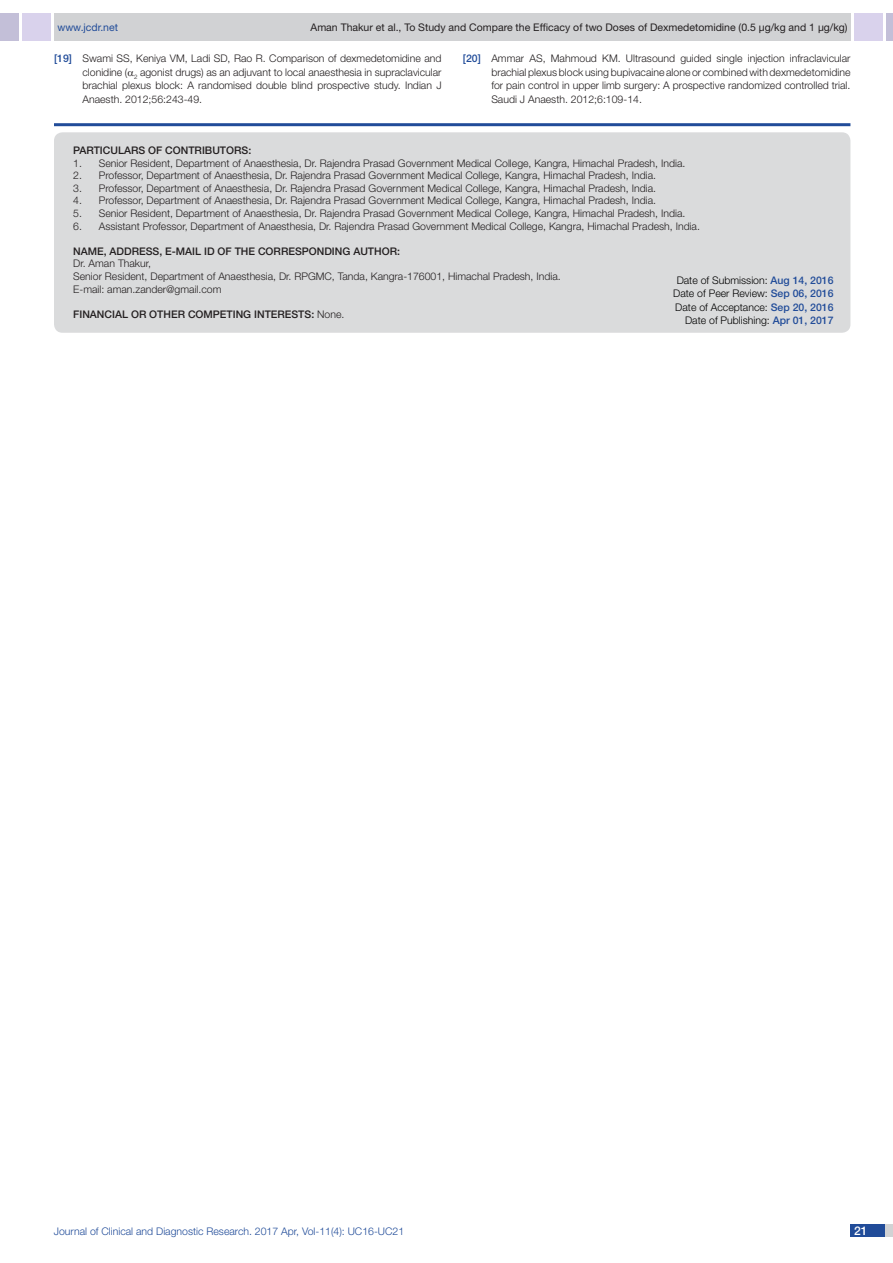
<style>
.page{position:relative;width:893px;height:1263px;background:#fff}
.page>*{position:absolute;margin:0;border:0;box-sizing:border-box;transform-origin:0 0}
.t1{font:500 12px "Helvetica Neue";color:#fff}
.con_particulars{font:300 10.5px/13.5px "Helvetica Neue";color:#231f20;text-align:justify}
.t2{font:300 10.5px "Helvetica Neue";color:#000}
.con_particulars-2{font:500 10.5px "Helvetica Neue";color:#231f20}
.t3{font:10.5px "Helvetica Neue";color:#231f20}
.t4{font:300 10.5px "Helvetica Neue";color:#214c99}
.t5{font:10.5px "Helvetica Neue";color:#214c99}
.s1{font-weight:500;color:#214c99}
.s2{font-weight:500}
</style>
<div class="page">
<div style="left:54px;top:13px;width:796px;height:28px;background:#d1d2d4"></div>
<div style="left:0;top:13px;width:19px;height:28px;background:#c3bfd8"></div>
<div style="left:22px;top:13px;width:29px;height:28px;background:#d9d2ec"></div>
<div style="left:886px;top:13px;width:7px;height:28px;background:#c3bfd8"></div>
<div style="left:854px;top:13px;width:29px;height:28px;background:#d9d2ec"></div>
<div style="left:850px;top:1224px;width:43px;height:13px;background:#d1d2d4"></div>
<div style="left:850px;top:1224px;width:35px;height:13px;background:#214c99"></div>
<hr style="left:54px;top:123px;width:796px;height:3px;background:#214c99">
<div style="left:54px;top:132px;width:796px;height:201px;background:#dadbdc;border-radius:9px"></div>
<p class="t5" style="left:57px;top:21px;width:62px">www.jcdr.net</p>
<p class="t3" style="left:311px;top:21px;width:539px">Aman Thakur et al., To Study and Compare the Efficacy of two Doses of Dexmedetomidine (0.5 µg/kg and 1 µg/kg)</p>
<p class="con_particulars" style="left:82px;top:52px;width:361px;text-indent:-28px"><span class="s1">[19]</span> Swami SS, Keniya VM, Ladi SD, Rao R. Comparison of dexmedetomidine and clonidine ( <sub>2</sub> agonist drugs) as an adjuvant to local anaesthesia in supraclavicular brachial plexus block: A randomised double blind prospective study. Indian J Anaesth. 2012;56:243-49.</p>
<p class="con_particulars" style="left:491px;top:52px;width:361px;text-indent:-28px"><span class="s1">[20]</span> Ammar AS, Mahmoud KM. Ultrasound guided single injection infraclavicular brachial plexus block using bupivacaine alone or combined with dexmedetomidine for pain control in upper limb surgery: A prospective randomized controlled trial.<br>Saudi J Anaesth. 2012;6:109-14.</p>
<p class="con_particulars-2" style="left:73px;top:144px;width:179px">PARTICULARS OF CONTRI BUTORS:</p>
<p class="con_particulars" style="left:73px;top:156px;width:614px">1. Senior Resident, Department of Anaesthesia, Dr. Rajendra Prasad Government Medical College, Kangra, Himachal Pradesh, India.</p>
<p class="con_particulars" style="left:73px;top:168px;width:584px">2. Professor, Department of Anaesthesia, Dr. Rajendra Prasad Government Medical College, Kangra, Himachal Pradesh, India.</p>
<p class="con_particulars" style="left:73px;top:181px;width:584px">3. Professor, Department of Anaesthesia, Dr. Rajendra Prasad Government Medical College, Kangra, Himachal Pradesh, India.</p>
<p class="con_particulars" style="left:73px;top:194px;width:584px">4. Professor, Department of Anaesthesia, Dr. Rajendra Prasad Government Medical College, Kangra, Himachal Pradesh, India.</p>
<p class="con_particulars" style="left:73px;top:206px;width:614px">5. Senior Resident, Department of Anaesthesia, Dr. Rajendra Prasad Government Medical College, Kangra, Himachal Pradesh, India.</p>
<p class="con_particulars" style="left:73px;top:219px;width:628px">6. Assistant Professor, Department of Anaesthesia, Dr. Rajendra Prasad Government Medical College, Kangra, Himachal Pradesh, India.</p>
<p class="con_particulars-2" style="left:73px;top:245px;width:52px">NAME , ADDRE</p>
<p class="con_particulars-2" style="left:146px;top:245px;width:128px">SS, E-MAIL ID OF THE CORRE</p>
<p class="con_particulars-2" style="left:295px;top:245px;width:22px">SPONDING</p>
<p class="con_particulars-2" style="left:353px;top:245px;width:30px">AUTHOR</p>
<p class="con_particulars-2" style="left:397px;top:245px;width:4px">:</p>
<p class="con_particulars" style="left:73px;top:257px;width:79px">Dr. Aman Thakur,</p>
<p class="con_particulars" style="left:73px;top:269px;width:489px">Senior Resident, Department of Anaesthesia, Dr. RPGMC, Tanda, Kangra-176001, Himachal Pradesh, India.</p>
<p class="con_particulars" style="left:73px;top:282px;width:150px">E-mail: aman.zander@gmail.com</p>
<p class="con_particulars-2" style="left:73px;top:308px;width:99px">FINANC IAL OR OTHER</p>
<p class="con_particulars-2" style="left:188px;top:308px;width:52px">COM PETING</p>
<p class="con_particulars-2" style="left:254px;top:308px;width:25px">INTERE</p>
<p class="con_particulars" style="left:291px;top:307px;width:54px"><span class="s2">STS:</span> None.</p>
<p class="t2" style="left:677px;top:274px;width:158px">Date of Submission: <span class="s1">AUG 14, 2016</span></p>
<p class="t2" style="left:673px;top:287px;width:162px">Date of Peer Review: <span class="s1">SEP 06, 2016</span></p>
<p class="t2" style="left:675px;top:301px;width:160px">Date of Acceptance: <span class="s1">SEP 20, 2016</span></p>
<p class="t2" style="left:685px;top:314px;width:150px">Date of Publishing: <span class="s1">APR 01, 2017</span></p>
<p class="t4" style="left:54px;top:1225px;width:352px">Journal of Clinical and Diagnostic Research. 2017 Apr, Vol-11(4): UC16-UC21</p>
<p class="t1" style="left:854px;top:1223px;width:15px">21</p>
</div>
